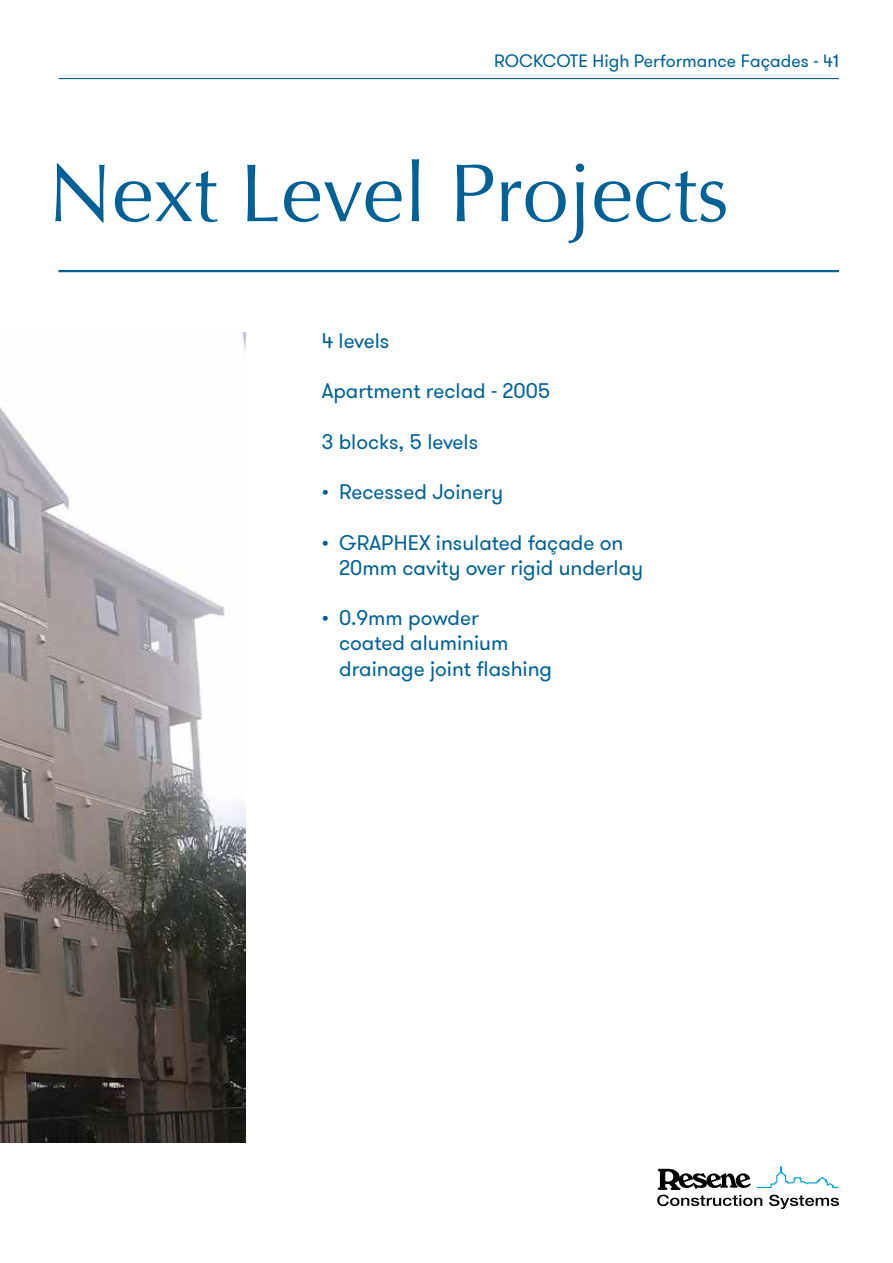
<style>
.page{position:relative;width:893px;height:1263px;background:#fff}
.page>*{position:absolute;margin:0;border:0;box-sizing:border-box;transform-origin:0 0}
.t1{font:82.5px "Optima";color:#006197}
.t2{font:21px/25.2px "GT Walsheim Pro";color:#006197}
.t3{font:17.85px "GT Walsheim Pro";color:#006197}
.s1{font-weight:300;color:#005993}
</style>
<div class="page">
<svg style="left:657px;top:1166px;width:182px;height:43px"></svg>
<hr style="left:58px;top:270px;width:781px;height:2px;background:#006197">
<hr style="left:58px;top:78px;width:781px;height:1px;background:#006197">
<img style="left:0;top:332px;width:245px;height:810px">
<p class="t3" style="left:494px;top:50px;width:346px">ROCKCOTE High Performance Façades - 41</p>
<h1 class="t1" style="left:48px;top:145px;width:683px">Next Level Projects</h1>
<p class="t2" style="left:322px;top:329px;width:69px">4 levels</p>
<p class="t2" style="left:322px;top:379px;width:230px">Apartment reclad - 2005</p>
<p class="t2" style="left:322px;top:429px;width:158px">3 blocks, 5 levels</p>
<p class="t2" style="left:322px;top:480px;width:183px"><span class="s1">•</span> Recessed Joinery</p>
<p class="t2" style="left:339px;top:530px;width:306px;text-indent:-18px"><span class="s1">•</span> GRAPHEX insulated façade on<br>20mm cavity over rigid underlay</p>
<p class="t2" style="left:339px;top:606px;width:214px;text-indent:-18px"><span class="s1">•</span> 0.9mm powder<br>coated aluminium drainage joint flashing</p>
</div>
